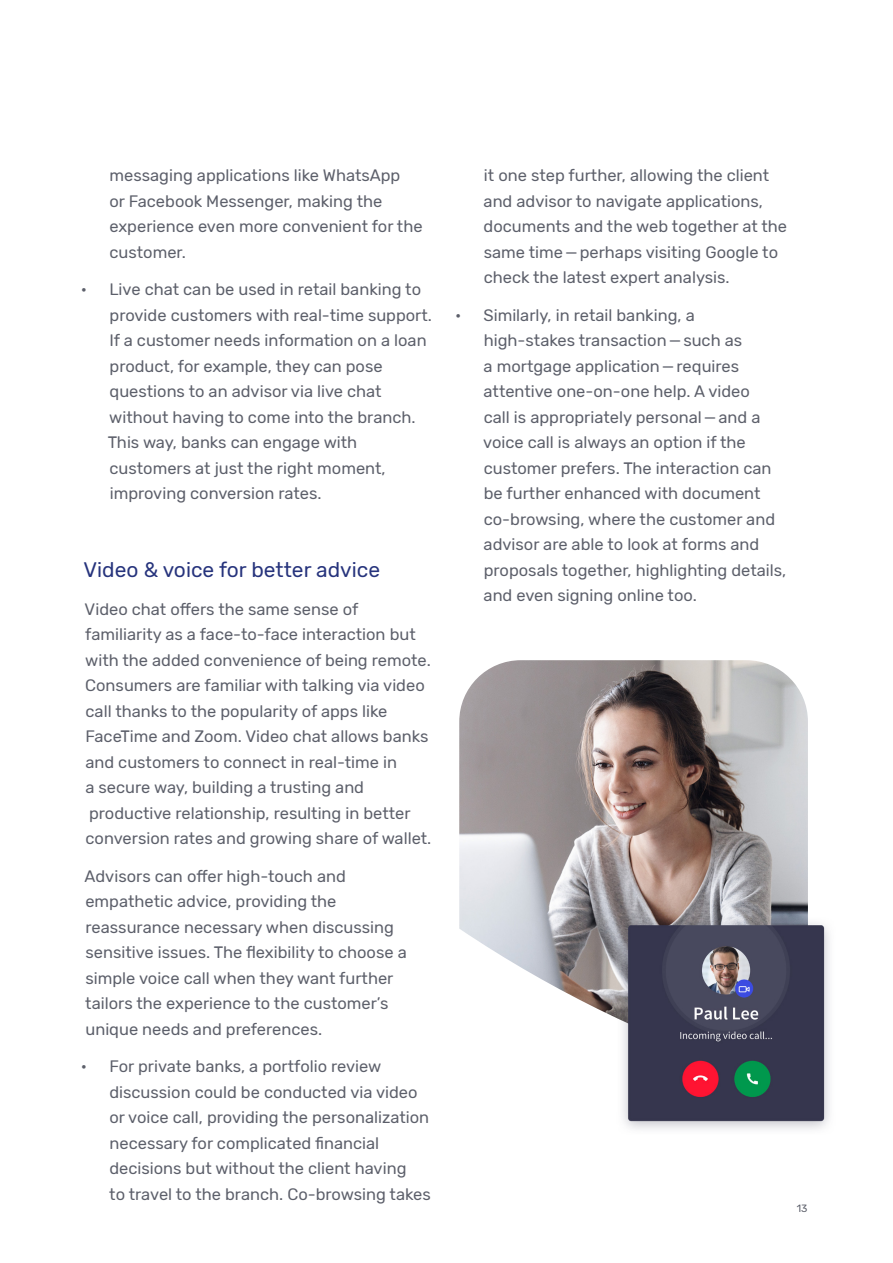
<style>
.page{position:relative;width:893px;height:1263px;background:#fff}
.page>*{position:absolute;margin:0;border:0;box-sizing:border-box;transform-origin:0 0}
.t1{font:21px "Rubik";color:#26337c}
.t2{font:16.5px/25.5px "Rubik";color:#5c5f6a}
.t3{font:10.5px "Rubik";color:#5c5f6a}
</style>
<div class="page">
<img style="left:459px;top:660px;width:349px;height:359px">
<img style="left:617px;top:916px;width:213px;height:214px">
<p class="t2" style="left:109px;top:163px;width:315px">messaging applications like WhatsApp<br>or Facebook Messenger, making the experience even more convenient for the customer.</p>
<p class="t2" style="left:108px;top:277px;width:326px;text-indent:-27px">• Live chat can be used in retail banking to provide customers with real-time support.<br>If a customer needs information on a loan product, for example, they can pose questions to an advisor via live chat without having to come into the branch.<br>This way, banks can engage with customers at just the right moment, improving conversion rates.</p>
<p class="t1" style="left:84px;top:558px;width:298px">Video &amp; voice for better advice</p>
<p class="t2" style="left:85px;top:597px;width:348px">Video chat offers the same sense of familiarity as a face-to-face interaction but with the added convenience of being remote.<br>Consumers are familiar with talking via video call thanks to the popularity of apps like FaceTime and Zoom. Video chat allows banks and customers to connect in real-time in<br>a secure way, building a trusting and productive relationship, resulting in better conversion rates and growing share of wallet.</p>
<p class="t2" style="left:85px;top:864px;width:324px">Advisors can offer high-touch and empathetic advice, providing the reassurance necessary when discussing sensitive issues. The flexibility to choose a simple voice call when they want further tailors the experience to the customer’s unique needs and preferences.</p>
<p class="t2" style="left:109px;top:1054px;width:323px;text-indent:-28px">• For private banks, a portfolio review discussion could be conducted via video or voice call, providing the personalization necessary for complicated financial decisions but without the client having<br>to travel to the branch. Co-browsing takes</p>
<p class="t2" style="left:484px;top:163px;width:305px">it one step further, allowing the client and advisor to navigate applications, documents and the web together at the same time—perhaps visiting Google to check the latest expert analysis.</p>
<p class="t2" style="left:483px;top:303px;width:305px;text-indent:-28px">• Similarly, in retail banking, a high-stakes transaction—such as<br>a mortgage application—requires attentive one-on-one help. A video<br>call is appropriately personal—and a voice call is always an option if the customer prefers. The interaction can be further enhanced with document co-browsing, where the customer and advisor are able to look at forms and proposals together, highlighting details, and even signing online too.</p>
<p class="t3" style="left:797px;top:1202px;width:12px">13</p>
</div>
